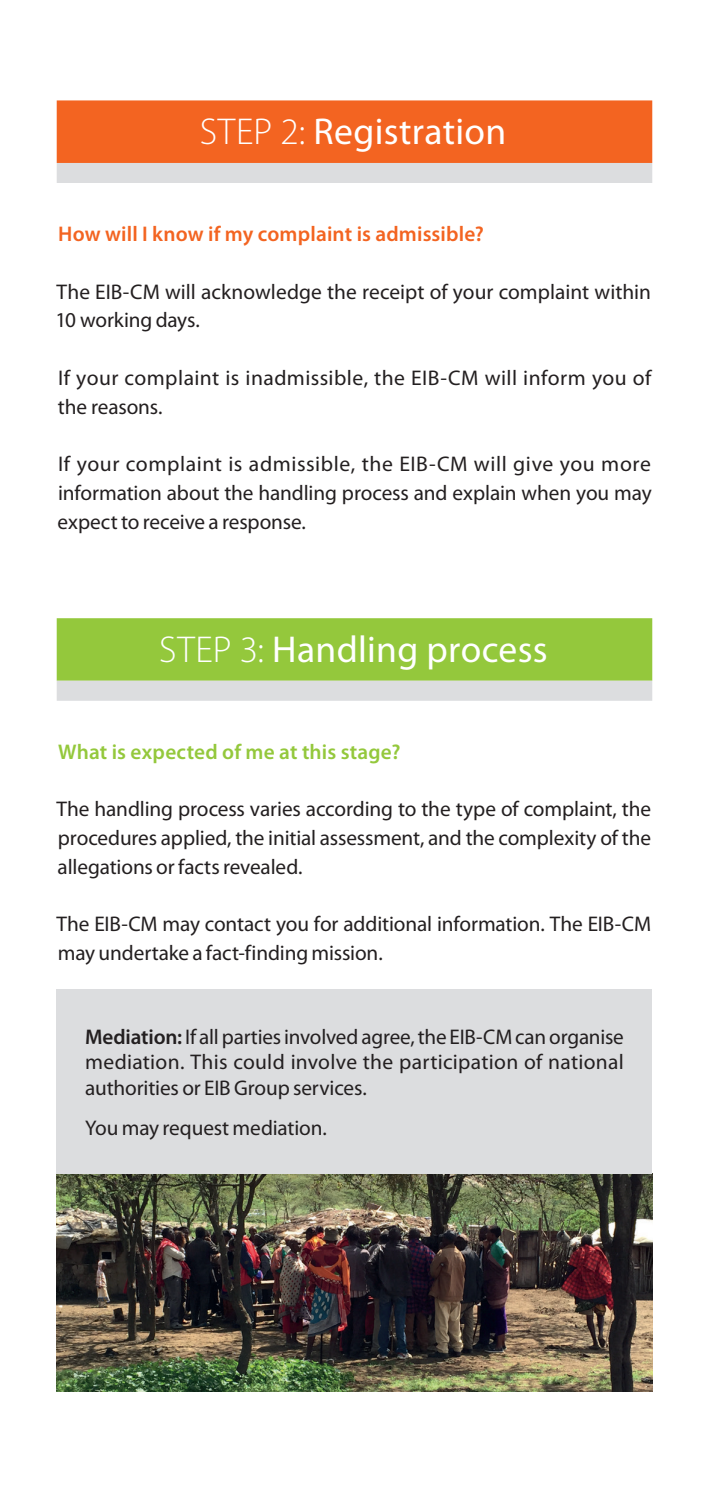
<style>
.page{position:relative;width:709px;height:1489px;background:#fff}
.page>*{position:absolute;margin:0;border:0;box-sizing:border-box;transform-origin:0 0}
.t1{font:37.5px "Myriad Pro";letter-spacing:.005em;color:#fff}
.t2{font:21.25px/28.8px "Myriad Pro";letter-spacing:-.005em;color:#231f20;text-align:justify}
.t3{font:21.25px/28.8px "Myriad Pro";letter-spacing:.02em;color:#231f20}
.t4{font:600 21.25px "Myriad Pro";letter-spacing:.005em;color:#f36421}
.t5{font:600 21.25px "Myriad Pro";letter-spacing:.01em;color:#94c83c}
.s1{font-weight:300}
.s2{font-weight:600}
</style>
<div class="page">
<img style="left:57px;top:1173px;width:595px;height:218px">
<div style="left:57px;top:100px;width:595px;height:63px;background:#f36421"></div>
<div style="left:57px;top:163px;width:595px;height:20px;background:#dcdddf"></div>
<div style="left:57px;top:618px;width:595px;height:62px;background:#94c83c"></div>
<div style="left:57px;top:680px;width:595px;height:20px;background:#dcdddf"></div>
<div style="left:57px;top:988px;width:595px;height:185px;background:#dcdddf"></div>
<h1 class="t1" style="left:200px;top:111px;width:308px"><span class="s1">STEP 2:</span> Registration</h1>
<p class="t4" style="left:58px;top:222px;width:427px">How will I know if my complaint is admissible?</p>
<p class="t2" style="left:55px;top:277px;width:597px">The EIB-CM will acknowledge the receipt of your complaint within<br>10 working days.</p>
<p class="t3" style="left:58px;top:364px;width:595px">If your complaint is inadmissible, the EIB-CM will inform you of the reasons.</p>
<p class="t2" style="left:58px;top:450px;width:595px">If your complaint is admissible, the EIB-CM will give you more information about the handling process and explain when you may expect to receive a response.</p>
<h1 class="t1" style="left:159px;top:628px;width:390px"><span class="s1">STEP 3:</span> Handling process</h1>
<p class="t5" style="left:58px;top:740px;width:344px">What is expected of me at this stage?</p>
<p class="t2" style="left:57px;top:795px;width:596px">The handling process varies according to the type of complaint, the procedures applied, the initial assessment, and the complexity of the allegations or facts revealed.</p>
<p class="t2" style="left:57px;top:910px;width:596px">The EIB-CM may contact you for additional information. The EIB-CM may undertake a fact-finding mission.</p>
<p class="t2" style="left:85px;top:1024px;width:540px;line-height:25.5px"><span class="s2">Mediation:</span> If all parties involved agree, the EIB-CM can organise mediation. This could involve the participation of national authorities or EIB Group services.</p>
<p class="t2" style="left:85px;top:1113px;width:243px">You may request mediation.</p>
</div>
